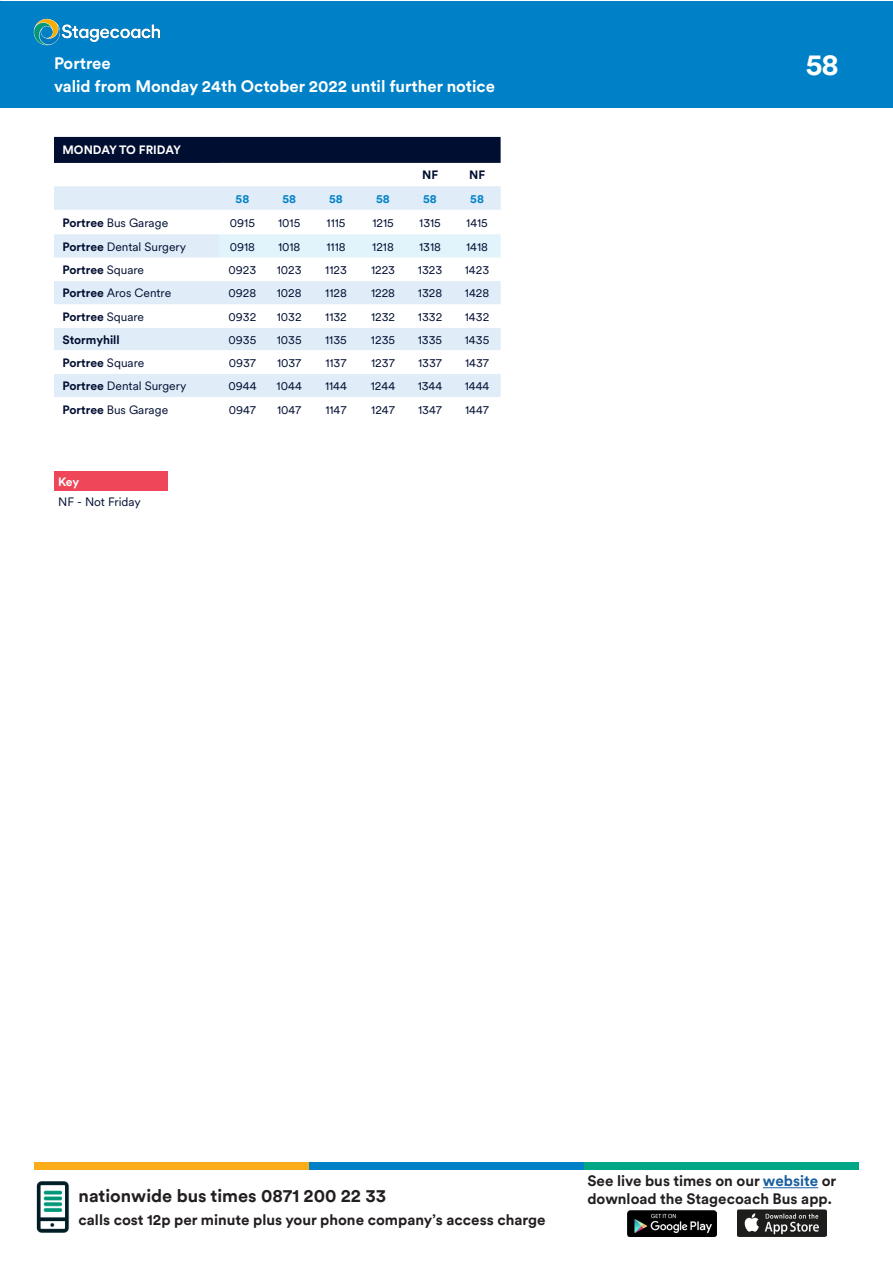
<style>
.page{position:relative;width:893px;height:1263px;background:#fff}
.page>*{position:absolute;margin:0;border:0;box-sizing:border-box;transform-origin:0 0}
.t1{font:700 30px "Stagecoach Circular";color:#fff}
.BODY{font:700 18px "Stagecoach Circular TT";color:#231f20}
.t2{font:700 16.5px "Stagecoach Circular";color:#fff}
.t3{font:700 15px "Stagecoach Circular";color:#231f20}
.BODY-2{font:700 15px "Stagecoach Circular TT";color:#231f20}
.t4{font:12px "Stagecoach Circular";color:#000e31}
.t5{font:700 12px "Stagecoach Circular";color:#000e31}
.t6{font:700 12px "Stagecoach Circular";color:#fff}
.t7{font:700 12px "Stagecoach Circular";color:#0081c7}
.t8{font:700 12px "Stagecoach Circular";letter-spacing:-.02em;color:#fff}
.s1{font-weight:700}
.s2{font-weight:400}
.s3{color:#175d9e}
</style>
<div class="page">
<div style="left:0;top:1px;width:893px;height:106px;background:#0081c7"></div>
<div style="left:34px;top:1162px;width:275px;height:8px;background:#faad19"></div>
<div style="left:309px;top:1162px;width:275px;height:8px;background:#0081c7"></div>
<div style="left:584px;top:1162px;width:275px;height:8px;background:#00a786"></div>
<img style="left:737px;top:1210px;width:89px;height:26px">
<img style="left:628px;top:1210px;width:88px;height:26px">
<img style="left:36px;top:1181px;width:34px;height:52px">
<img style="left:33px;top:18px;width:128px;height:28px">
<hr style="left:763px;top:1187px;width:55px;height:1px;background:#175d9e">
<div style="left:54px;top:137px;width:447px;height:26px;background:#000e31"></div>
<svg style="left:54px;top:186px;width:447px;height:72px;fill:#e0ecf7"></svg>
<svg style="left:219px;top:234px;width:282px;height:24px;background:#e1f4fc"></svg>
<svg style="left:54px;top:281px;width:447px;height:116px;fill:#e0ecf7"></svg>
<div style="left:54px;top:471px;width:114px;height:20px;background:#ef4659"></div>
<p class="t2" style="left:54px;top:52px;width:58px">Portree</p>
<p class="t2" style="left:54px;top:75px;width:443px">valid from Monday 24th October 2022 until further notice</p>
<p class="t6" style="left:63px;top:142px;width:120px">MONDAY TO FRIDAY</p>
<p class="t5" style="left:422px;top:167px;width:18px">NF</p>
<p class="t5" style="left:469px;top:167px;width:18px">NF</p>
<p class="t7" style="left:236px;top:190px;width:15px">58</p>
<p class="t7" style="left:282px;top:190px;width:15px">58</p>
<p class="t7" style="left:329px;top:190px;width:15px">58</p>
<p class="t7" style="left:376px;top:190px;width:15px">58</p>
<p class="t7" style="left:423px;top:190px;width:15px">58</p>
<p class="t7" style="left:470px;top:190px;width:15px">58</p>
<p class="t4" style="left:63px;top:214px;width:107px"><span class="s1">Portree</span> Bus Garage</p>
<p class="t4" style="left:230px;top:214px;width:27px">0915</p>
<p class="t4" style="left:278px;top:214px;width:24px">1015</p>
<p class="t4" style="left:327px;top:214px;width:20px">1115</p>
<p class="t4" style="left:372px;top:214px;width:23px">1215</p>
<p class="t4" style="left:419px;top:214px;width:23px">1315</p>
<p class="t4" style="left:466px;top:214px;width:23px">1415</p>
<p class="t4" style="left:63px;top:238px;width:125px"><span class="s1">Portree</span> Dental Surgery</p>
<p class="t4" style="left:230px;top:238px;width:27px">0918</p>
<p class="t4" style="left:278px;top:238px;width:24px">1018</p>
<p class="t4" style="left:326px;top:238px;width:21px">1118</p>
<p class="t4" style="left:372px;top:238px;width:23px">1218</p>
<p class="t4" style="left:419px;top:238px;width:23px">1318</p>
<p class="t4" style="left:466px;top:238px;width:23px">1418</p>
<p class="t5" style="left:63px;top:261px;width:83px">Portree <span class="s2">Square</span></p>
<p class="t4" style="left:229px;top:262px;width:29px">0923</p>
<p class="t4" style="left:277px;top:262px;width:26px">1023</p>
<p class="t4" style="left:325px;top:262px;width:23px">1123</p>
<p class="t4" style="left:371px;top:262px;width:26px">1223</p>
<p class="t4" style="left:418px;top:262px;width:26px">1323</p>
<p class="t4" style="left:465px;top:262px;width:26px">1423</p>
<p class="t4" style="left:63px;top:285px;width:110px"><span class="s1">Portree</span> Aros Centre</p>
<p class="t4" style="left:229px;top:285px;width:29px">0928</p>
<p class="t4" style="left:277px;top:285px;width:26px">1028</p>
<p class="t4" style="left:325px;top:285px;width:23px">1128</p>
<p class="t4" style="left:371px;top:285px;width:26px">1228</p>
<p class="t4" style="left:418px;top:285px;width:26px">1328</p>
<p class="t4" style="left:465px;top:285px;width:26px">1428</p>
<p class="t5" style="left:63px;top:308px;width:83px">Portree <span class="s2">Square</span></p>
<p class="t4" style="left:229px;top:308px;width:29px">0932</p>
<p class="t4" style="left:277px;top:308px;width:26px">1032</p>
<p class="t4" style="left:325px;top:308px;width:23px">1132</p>
<p class="t4" style="left:371px;top:308px;width:26px">1232</p>
<p class="t4" style="left:418px;top:308px;width:26px">1332</p>
<p class="t4" style="left:465px;top:308px;width:26px">1432</p>
<p class="t5" style="left:63px;top:331px;width:59px">Stormyhill</p>
<p class="t4" style="left:229px;top:331px;width:29px">0935</p>
<p class="t4" style="left:277px;top:331px;width:26px">1035</p>
<p class="t4" style="left:325px;top:331px;width:23px">1135</p>
<p class="t4" style="left:371px;top:331px;width:26px">1235</p>
<p class="t4" style="left:418px;top:331px;width:26px">1335</p>
<p class="t4" style="left:465px;top:331px;width:26px">1435</p>
<p class="t5" style="left:63px;top:354px;width:83px">Portree <span class="s2">Square</span></p>
<p class="t4" style="left:229px;top:354px;width:29px">0937</p>
<p class="t4" style="left:277px;top:354px;width:26px">1037</p>
<p class="t4" style="left:325px;top:354px;width:23px">1137</p>
<p class="t4" style="left:371px;top:354px;width:25px">1237</p>
<p class="t4" style="left:418px;top:354px;width:26px">1337</p>
<p class="t4" style="left:465px;top:354px;width:26px">1437</p>
<p class="t4" style="left:63px;top:378px;width:125px"><span class="s1">Portree</span> Dental Surgery</p>
<p class="t4" style="left:228px;top:378px;width:30px">0944</p>
<p class="t4" style="left:277px;top:378px;width:27px">1044</p>
<p class="t4" style="left:325px;top:378px;width:24px">1144</p>
<p class="t4" style="left:371px;top:378px;width:26px">1244</p>
<p class="t4" style="left:418px;top:378px;width:26px">1344</p>
<p class="t4" style="left:465px;top:378px;width:26px">1444</p>
<p class="t4" style="left:63px;top:402px;width:107px"><span class="s1">Portree</span> Bus Garage</p>
<p class="t4" style="left:229px;top:402px;width:29px">0947</p>
<p class="t4" style="left:277px;top:402px;width:26px">1047</p>
<p class="t4" style="left:325px;top:402px;width:23px">1147</p>
<p class="t4" style="left:371px;top:402px;width:25px">1247</p>
<p class="t4" style="left:418px;top:402px;width:25px">1347</p>
<p class="t4" style="left:465px;top:402px;width:26px">1447</p>
<p class="t8" style="left:58px;top:473px;width:23px">Key</p>
<p class="t4" style="left:58px;top:493px;width:84px">NF - Not Friday</p>
<p class="t1" style="left:806px;top:44px;width:35px">58</p>
<p class="BODY" style="left:79px;top:1183px;width:309px">nationwide bus times 0871 200 22 33</p>
<p class="BODY-2" style="left:79px;top:1209px;width:469px">calls cost 12p per minute plus your phone company’s access charge</p>
<p class="t3" style="left:587px;top:1171px;width:251px">See live bus times on our <span class="s3">website</span> or</p>
<p class="t3" style="left:587px;top:1189px;width:246px">download the Stagecoach Bus app.</p>
</div>
